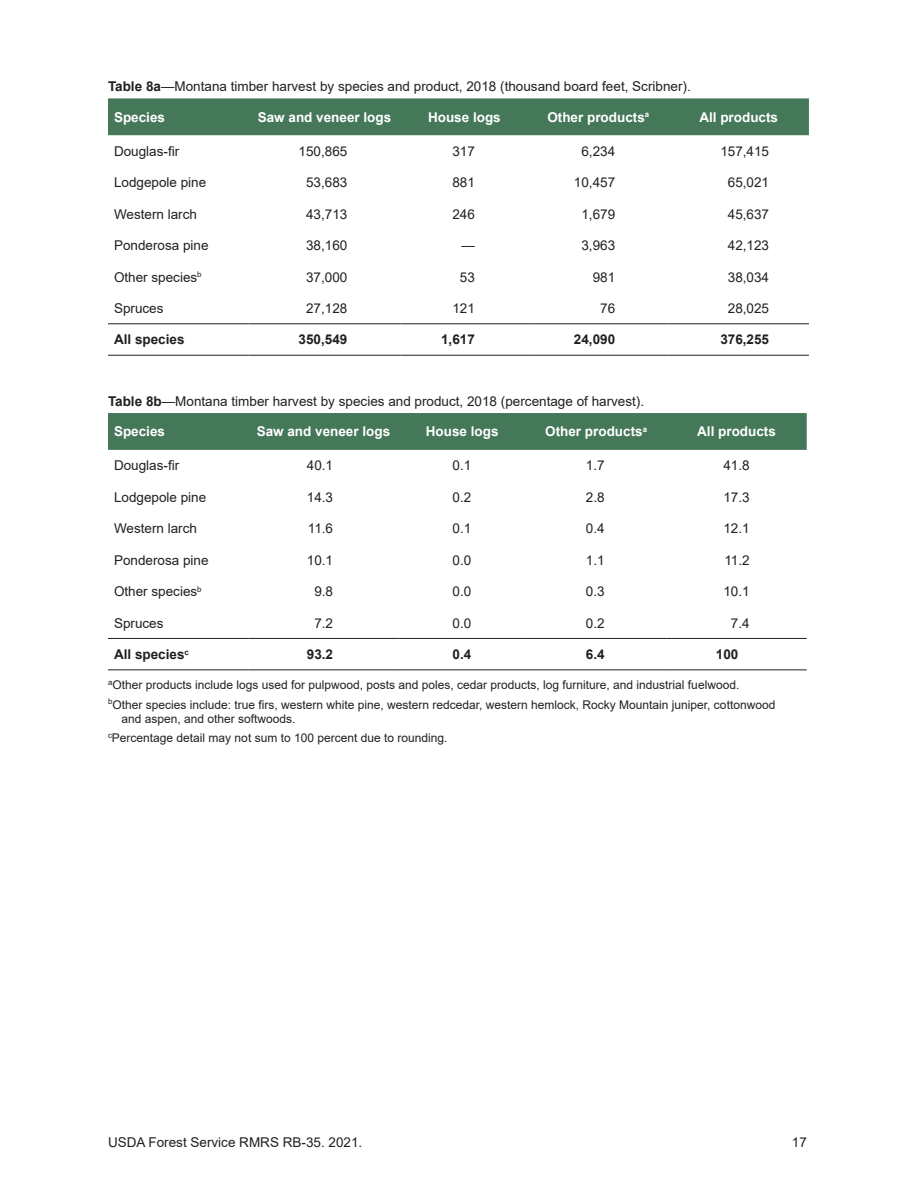
<style>
.page{position:relative;width:918px;height:1188px;background:#fff}
.page>*{position:absolute;margin:0;border:0;box-sizing:border-box;transform-origin:0 0}
.TableText{font:13.5px "Arial";color:#231f20}
.TableText-2{font:700 13.5px "Arial";color:#fff}
.TableText-3{font:700 13.5px "Arial";color:#231f20}
.TableText-4{font:12px/14.4px "Arial";color:#231f20}
.s1{font-weight:700}
</style>
<div class="page">
<div style="left:108px;top:98px;width:701px;height:37px;background:#447859"></div>
<hr style="left:108px;top:324px;width:140px;height:1px;background:#231f20">
<hr style="left:248px;top:324px;width:153px;height:1px;background:#231f20">
<hr style="left:401px;top:324px;width:127px;height:1px;background:#231f20">
<hr style="left:528px;top:324px;width:141px;height:1px;background:#231f20">
<hr style="left:669px;top:324px;width:140px;height:1px;background:#231f20">
<hr style="left:108px;top:355px;width:140px;height:1px;background:#231f20">
<hr style="left:248px;top:355px;width:153px;height:1px;background:#231f20">
<hr style="left:401px;top:355px;width:127px;height:1px;background:#231f20">
<hr style="left:528px;top:355px;width:141px;height:1px;background:#231f20">
<hr style="left:669px;top:355px;width:140px;height:1px;background:#231f20">
<div style="left:108px;top:413px;width:699px;height:37px;background:#447859"></div>
<hr style="left:108px;top:638px;width:140px;height:1px;background:#231f20">
<hr style="left:248px;top:638px;width:151px;height:1px;background:#231f20">
<hr style="left:399px;top:638px;width:127px;height:1px;background:#231f20">
<hr style="left:526px;top:638px;width:140px;height:1px;background:#231f20">
<hr style="left:666px;top:638px;width:141px;height:1px;background:#231f20">
<hr style="left:108px;top:669px;width:140px;height:1px;background:#231f20">
<hr style="left:248px;top:669px;width:151px;height:1px;background:#231f20">
<hr style="left:399px;top:669px;width:127px;height:1px;background:#231f20">
<hr style="left:526px;top:669px;width:140px;height:1px;background:#231f20">
<hr style="left:666px;top:669px;width:141px;height:1px;background:#231f20">
<p class="TableText" style="left:108px;top:77px;width:584px"><span class="s1">Table 8a</span>—Montana timber harvest by species and product, 2018 (thousand board feet, Scribner).</p>
<p class="TableText-2" style="left:114px;top:107px;width:53px">Species</p>
<p class="TableText-2" style="left:258px;top:107px;width:135px">Saw and veneer logs</p>
<p class="TableText-2" style="left:428px;top:107px;width:74px">House logs</p>
<p class="TableText-2" style="left:547px;top:107px;width:103px">Other products<sup>a</sup></p>
<p class="TableText-2" style="left:699px;top:107px;width:80px">All products</p>
<p class="TableText" style="left:114px;top:142px;width:67px">Douglas-fir</p>
<p class="TableText" style="left:299px;top:142px;width:50px">150,865</p>
<p class="TableText" style="left:452px;top:142px;width:24px">317</p>
<p class="TableText" style="left:581px;top:142px;width:35px">6,234</p>
<p class="TableText" style="left:720px;top:142px;width:50px">157,415</p>
<p class="TableText" style="left:114px;top:173px;width:94px">Lodgepole pine</p>
<p class="TableText" style="left:306px;top:173px;width:43px">53,683</p>
<p class="TableText" style="left:452px;top:173px;width:24px">881</p>
<p class="TableText" style="left:574px;top:173px;width:43px">10,457</p>
<p class="TableText" style="left:728px;top:173px;width:43px">65,021</p>
<p class="TableText" style="left:114px;top:205px;width:85px">Western larch</p>
<p class="TableText" style="left:306px;top:205px;width:43px">43,713</p>
<p class="TableText" style="left:452px;top:205px;width:24px">246</p>
<p class="TableText" style="left:581px;top:205px;width:35px">1,679</p>
<p class="TableText" style="left:728px;top:205px;width:43px">45,637</p>
<p class="TableText" style="left:114px;top:236px;width:96px">Ponderosa pine</p>
<p class="TableText" style="left:306px;top:236px;width:43px">38,160</p>
<p class="TableText" style="left:461px;top:236px;width:15px">—</p>
<p class="TableText" style="left:581px;top:236px;width:35px">3,963</p>
<p class="TableText" style="left:728px;top:236px;width:43px">42,123</p>
<p class="TableText" style="left:114px;top:268px;width:89px">Other species<sup>b</sup></p>
<p class="TableText" style="left:306px;top:268px;width:43px">37,000</p>
<p class="TableText" style="left:460px;top:268px;width:17px">53</p>
<p class="TableText" style="left:593px;top:268px;width:24px">981</p>
<p class="TableText" style="left:728px;top:268px;width:43px">38,034</p>
<p class="TableText" style="left:114px;top:299px;width:51px">Spruces</p>
<p class="TableText" style="left:306px;top:299px;width:43px">27,128</p>
<p class="TableText" style="left:452px;top:299px;width:24px">121</p>
<p class="TableText" style="left:600px;top:299px;width:17px">76</p>
<p class="TableText" style="left:728px;top:299px;width:43px">28,025</p>
<p class="TableText-3" style="left:114px;top:330px;width:72px">All species</p>
<p class="TableText-3" style="left:299px;top:330px;width:50px">350,549</p>
<p class="TableText-3" style="left:441px;top:330px;width:35px">1,617</p>
<p class="TableText-3" style="left:574px;top:330px;width:43px">24,090</p>
<p class="TableText-3" style="left:720px;top:330px;width:50px">376,255</p>
<p class="TableText" style="left:108px;top:392px;width:538px"><span class="s1">Table 8b</span>—Montana timber harvest by species and product, 2018 (percentage of harvest).</p>
<p class="TableText-2" style="left:114px;top:422px;width:53px">Species</p>
<p class="TableText-2" style="left:257px;top:422px;width:135px">Saw and veneer logs</p>
<p class="TableText-2" style="left:426px;top:422px;width:74px">House logs</p>
<p class="TableText-2" style="left:545px;top:422px;width:103px">Other products<sup>a</sup></p>
<p class="TableText-2" style="left:697px;top:422px;width:80px">All products</p>
<p class="TableText" style="left:114px;top:456px;width:67px">Douglas-fir</p>
<p class="TableText" style="left:307px;top:456px;width:28px">40.1</p>
<p class="TableText" style="left:453px;top:456px;width:20px">0.1</p>
<p class="TableText" style="left:586px;top:456px;width:20px">1.7</p>
<p class="TableText" style="left:723px;top:456px;width:28px">41.8</p>
<p class="TableText" style="left:114px;top:488px;width:94px">Lodgepole pine</p>
<p class="TableText" style="left:307px;top:488px;width:28px">14.3</p>
<p class="TableText" style="left:453px;top:488px;width:20px">0.2</p>
<p class="TableText" style="left:586px;top:488px;width:20px">2.8</p>
<p class="TableText" style="left:723px;top:488px;width:28px">17.3</p>
<p class="TableText" style="left:114px;top:519px;width:85px">Western larch</p>
<p class="TableText" style="left:308px;top:519px;width:27px">11.6</p>
<p class="TableText" style="left:453px;top:519px;width:20px">0.1</p>
<p class="TableText" style="left:586px;top:519px;width:20px">0.4</p>
<p class="TableText" style="left:723px;top:519px;width:28px">12.1</p>
<p class="TableText" style="left:114px;top:551px;width:96px">Ponderosa pine</p>
<p class="TableText" style="left:307px;top:551px;width:28px">10.1</p>
<p class="TableText" style="left:453px;top:551px;width:20px">0.0</p>
<p class="TableText" style="left:586px;top:551px;width:20px">1.1</p>
<p class="TableText" style="left:724px;top:551px;width:27px">11.2</p>
<p class="TableText" style="left:114px;top:582px;width:89px">Other species<sup>b</sup></p>
<p class="TableText" style="left:314px;top:582px;width:20px">9.8</p>
<p class="TableText" style="left:453px;top:582px;width:20px">0.0</p>
<p class="TableText" style="left:586px;top:582px;width:20px">0.3</p>
<p class="TableText" style="left:723px;top:582px;width:28px">10.1</p>
<p class="TableText" style="left:114px;top:614px;width:51px">Spruces</p>
<p class="TableText" style="left:314px;top:614px;width:20px">7.2</p>
<p class="TableText" style="left:453px;top:614px;width:20px">0.0</p>
<p class="TableText" style="left:586px;top:614px;width:20px">0.2</p>
<p class="TableText" style="left:731px;top:614px;width:20px">7.4</p>
<p class="TableText-3" style="left:114px;top:645px;width:76px">All species<sup>c</sup></p>
<p class="TableText-3" style="left:307px;top:645px;width:28px">93.2</p>
<p class="TableText-3" style="left:453px;top:645px;width:20px">0.4</p>
<p class="TableText-3" style="left:586px;top:645px;width:20px">6.4</p>
<p class="TableText-3" style="left:716px;top:645px;width:24px">100</p>
<p class="TableText-4" style="left:108px;top:678px;width:633px"><sup>a</sup>Other products include logs used for pulpwood, posts and poles, cedar products, log furniture, and industrial fuelwood.</p>
<p class="TableText-4" style="left:121px;top:697px;width:656px;text-indent:-13px"><sup>b</sup>Other species include: true firs, western white pine, western redcedar, western hemlock, Rocky Mountain juniper, cottonwood and aspen, and other softwoods.</p>
<p class="TableText-4" style="left:108px;top:731px;width:341px"><sup>c</sup>Percentage detail may not sum to 100 percent due to rounding.</p>
<p class="TableText" style="left:108px;top:1133px;width:256px">USDA Forest Service RMRS RB-35. 2021.</p>
<p class="TableText" style="left:792px;top:1133px;width:17px">17</p>
</div>
